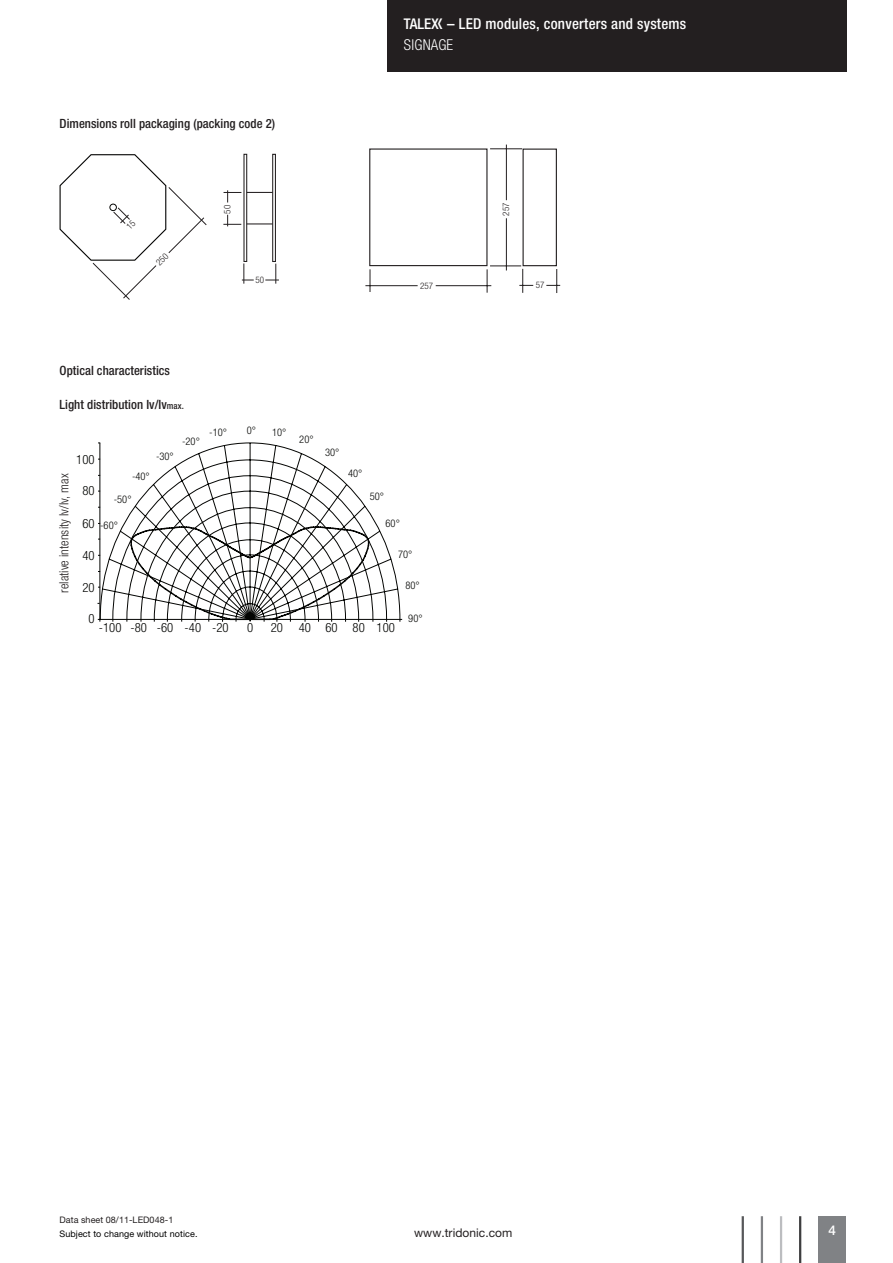
<style>
.page{position:relative;width:893px;height:1263px;background:#fff}
.page>*{position:absolute;margin:0;border:0;box-sizing:border-box;transform-origin:0 0}
.t1{font:500 condensed 15px "Helvetica Neue LTW1 G";letter-spacing:.015em;color:#fff}
.t2{font:300 condensed 15px "Helvetica Neue LTW1 G";letter-spacing:.015em;color:#fff}
.t3{font:500 13.5px "Helvetica Neue LTW1 G";color:#fff}
.t4{font:500 condensed 12.75px "Helvetica Neue LTW1 G";letter-spacing:.005em;color:#231f20}
.t5{font:300 condensed 12.75px "Helvetica Neue LTW1 G";color:#040503}
.t6{font:300 condensed 12.75px "Helvetica Neue LTW1 G";letter-spacing:.005em;color:#231f20}
.t7{font:12px "Helvetica Neue LTW1 G";letter-spacing:.005em;color:#231f20}
.t8{font:300 condensed 10.5px "Helvetica Neue LTW1 G";color:#040503}
.t9{font:9px "Helvetica Neue LTW1 G";letter-spacing:.01em;color:#000}
.t10{font:9px "Helvetica Neue LTW1 G";letter-spacing:.005em;color:#231f20}
.t11{font:300 condensed 9px "Helvetica Neue LT Com";color:#231f20}
.s1{font-size:9px}
</style>
<div class="page">
<div style="left:387px;top:0;width:459px;height:72px;background:#231f20"></div>
<div style="left:819px;top:1216px;width:27px;height:47px;background:#808285"></div>
<hr style="left:799px;top:1216px;width:2px;height:47px;background:#3e3e3f">
<hr style="left:780px;top:1216px;width:2px;height:47px;background:#bcbdc0">
<hr style="left:761px;top:1216px;width:2px;height:47px;background:#808285">
<hr style="left:742px;top:1216px;width:2px;height:47px;background:#57585a">
<hr style="left:100px;top:443px;width:1px;height:179px;background:#040503">
<hr style="left:98px;top:619px;width:304px;height:1px;background:#040503">
<svg style="left:100px;top:443px;width:300px;height:177px"></svg>
<svg style="left:127px;top:525px;width:247px;height:97px"></svg>
<hr style="left:506px;top:145px;width:1px;height:55px;background:#231f20">
<svg style="left:369px;top:148px;width:191px;height:145px"></svg>
<hr style="left:436px;top:285px;width:55px;height:1px;background:#231f20">
<hr style="left:365px;top:285px;width:53px;height:1px;background:#231f20">
<svg style="left:60px;top:154px;width:219px;height:146px"></svg>
<p class="t4" style="left:60px;top:116px;width:217px">Dimensions roll packaging (packing code 2)</p>
<p class="t1" style="left:447px;top:14px;width:240px">– LED modules, converters and systems</p>
<p class="t2" style="left:404px;top:36px;width:51px">SIGNAGE</p>
<p class="t11" style="left:222px;top:214px;width:10px;rotate:-90deg">50</p>
<p class="t11" style="left:501px;top:216px;width:14px;rotate:-90deg">257</p>
<p class="t11" style="left:255px;top:274px;width:10px">50</p>
<p class="t11" style="left:420px;top:280px;width:14px">257</p>
<p class="t11" style="left:536px;top:280px;width:10px">57</p>
<p class="t4" style="left:60px;top:363px;width:112px">Optical characteristics</p>
<p class="t4" style="left:60px;top:397px;width:126px">Light distribution Iv/Iv<span class="s1">max.</span></p>
<p class="t5" style="left:76px;top:452px;width:20px">100</p>
<p class="t8" style="left:156px;top:450px;width:19px">-30°</p>
<p class="t6" style="left:57px;top:593px;width:120px;rotate:-90deg">relative intensity Iv/Iv, max</p>
<p class="t8" style="left:132px;top:471px;width:19px">-40°</p>
<p class="t5" style="left:82px;top:483px;width:14px">80</p>
<p class="t8" style="left:114px;top:493px;width:19px">-50°</p>
<p class="t8" style="left:100px;top:519px;width:19px">-60°</p>
<p class="t5" style="left:82px;top:516px;width:14px">60</p>
<p class="t5" style="left:82px;top:548px;width:14px">40</p>
<p class="t5" style="left:82px;top:580px;width:14px">20</p>
<p class="t8" style="left:247px;top:424px;width:11px">0°</p>
<p class="t8" style="left:209px;top:426px;width:19px">-10°</p>
<p class="t8" style="left:272px;top:426px;width:16px">10°</p>
<p class="t8" style="left:182px;top:435px;width:19px">-20°</p>
<p class="t8" style="left:299px;top:433px;width:16px">20°</p>
<p class="t8" style="left:325px;top:446px;width:16px">30°</p>
<p class="t8" style="left:348px;top:467px;width:16px">40°</p>
<p class="t8" style="left:370px;top:490px;width:16px">50°</p>
<p class="t8" style="left:386px;top:517px;width:16px">60°</p>
<p class="t8" style="left:398px;top:548px;width:16px">70°</p>
<p class="t8" style="left:405px;top:579px;width:16px">80°</p>
<p class="t5" style="left:89px;top:611px;width:8px">0</p>
<p class="t8" style="left:408px;top:612px;width:16px">90°</p>
<p class="t5" style="left:247px;top:620px;width:8px">0</p>
<p class="t5" style="left:99px;top:620px;width:104px">-100 -80 -60 -40</p>
<p class="t5" style="left:353px;top:620px;width:44px">80 100</p>
<p class="t5" style="left:212px;top:620px;width:18px">-20</p>
<p class="t5" style="left:299px;top:620px;width:14px">40</p>
<p class="t5" style="left:271px;top:620px;width:14px">20</p>
<p class="t5" style="left:326px;top:620px;width:14px">60</p>
<p class="t10" style="left:60px;top:1214px;width:115px">Data sheet 08/11-LED048-1</p>
<p class="t9" style="left:60px;top:1229px;width:139px">Subject to change without notice.</p>
<p class="t7" style="left:414px;top:1226px;width:100px">www.tridonic.com</p>
<p class="t3" style="left:829px;top:1222px;width:9px">4</p>
</div>
